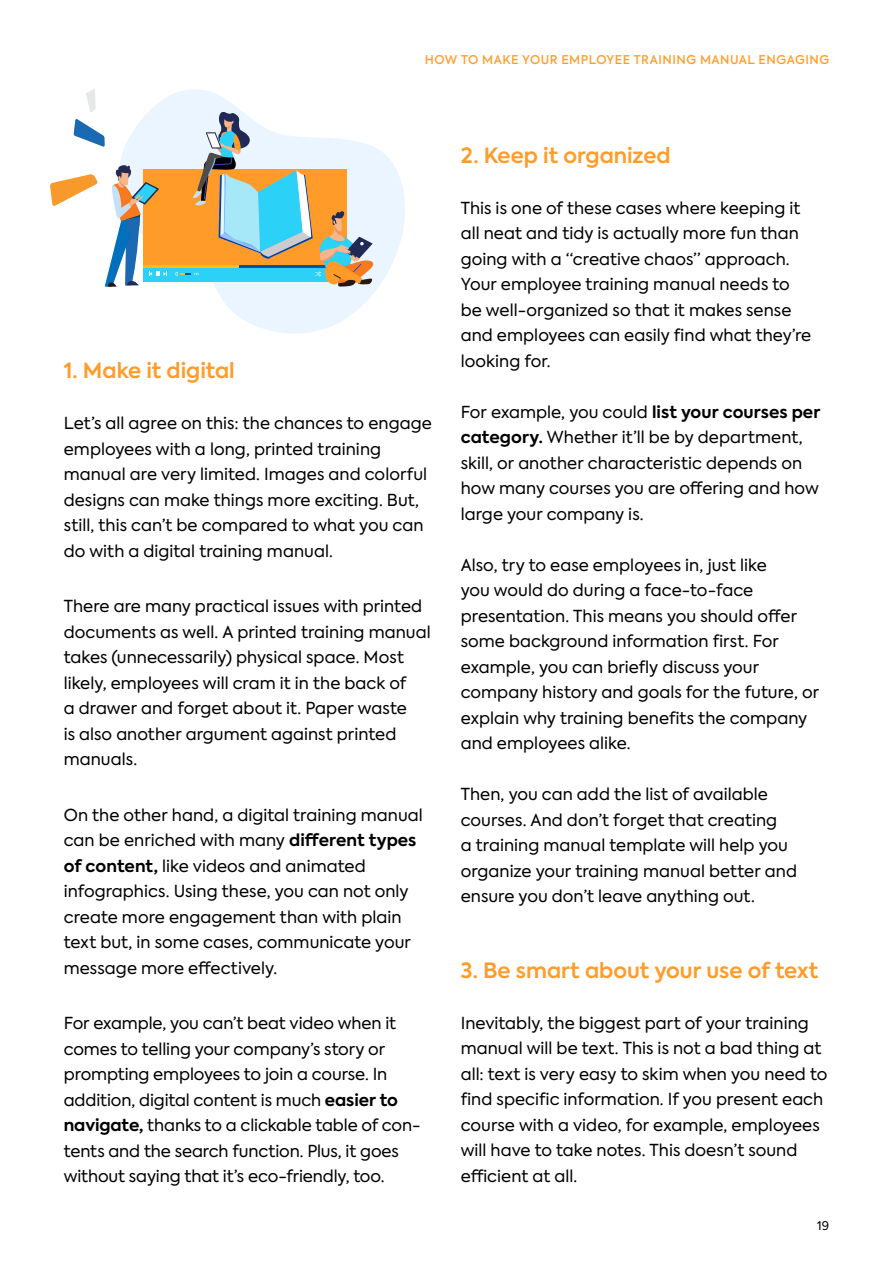
<style>
.page{position:relative;width:893px;height:1263px;background:#fff}
.page>*{position:absolute;margin:0;border:0;box-sizing:border-box;transform-origin:0 0}
.t1{font:600 21px "Axiforma";color:#ff9c29}
.t2{font:16.5px/25.5px "Axiforma";color:#000}
.t3{font:500 12px "Axiforma";letter-spacing:.04em;color:#ff9c29}
.t4{font:12px "Axiforma";color:#000}
.s1{font-weight:700}
</style>
<div class="page">
<svg style="left:74px;top:119px;width:31px;height:28px"></svg>
<svg style="left:86px;top:89px;width:10px;height:23px"></svg>
<svg style="left:120px;top:89px;width:285px;height:245px"></svg>
<div style="left:143px;top:169px;width:204px;height:113px;background:#ff9c29"></div>
<div style="left:143px;top:266px;width:204px;height:16px;background:#2bd1f7"></div>
<hr style="left:143px;top:266px;width:96px;height:2px;background:#fcbf0f">
<svg style="left:105px;top:163px;width:62px;height:124px"></svg>
<svg style="left:175px;top:109px;width:200px;height:178px"></svg>
<svg style="left:50px;top:174px;width:48px;height:32px"></svg>
<p class="t3" style="left:425px;top:52px;width:406px">HOW TO MAKE YOUR EMPLOYEE TRAINING MANUAL ENGAGING</p>
<p class="t1" style="left:64px;top:357px;width:172px">1. Make it digital</p>
<p class="t2" style="left:64px;top:411px;width:370px">Let’s all agree on this: the chances to engage employees with a long, printed training manual are very limited. Images and colorful designs can make things more exciting. But, still, this can’t be compared to what you can do with a digital training manual.</p>
<p class="t2" style="left:64px;top:594px;width:368px">There are many practical issues with printed documents as well. A printed training manual takes (unnecessarily) physical space. Most likely, employees will cram it in the back of<br>a drawer and forget about it. Paper waste<br>is also another argument against printed manuals.</p>
<p class="t2" style="left:64px;top:802px;width:360px">On the other hand, a digital training manual can be enriched with many <span class="s1">different types of content,</span> like videos and animated infographics. Using these, you can not only create more engagement than with plain text but, in some cases, communicate your message more effectively.</p>
<p class="t2" style="left:64px;top:1011px;width:358px">For example, you can’t beat video when it comes to telling your company’s story or prompting employees to join a course. In addition, digital content is much <span class="s1">easier to navigate,</span> thanks to a clickable table of con&shy;tents and the search function. Plus, it goes without saying that it’s eco-friendly, too.</p>
<p class="t1" style="left:461px;top:141px;width:211px">2. Keep it organized</p>
<p class="t2" style="left:461px;top:195px;width:352px">This is one of these cases where keeping it all neat and tidy is actually more fun than going with a “creative chaos” approach.<br>Your employee training manual needs to be well-organized so that it makes sense and employees can easily find what they’re looking for.</p>
<p class="t2" style="left:461px;top:399px;width:361px">For example, you could <span class="s1">list your courses per category.</span> Whether it’ll be by department, skill, or another characteristic depends on how many courses you are offering and how large your company is.</p>
<p class="t2" style="left:461px;top:552px;width:360px">Also, try to ease employees in, just like<br>you would do during a face-to-face presentation. This means you should offer some background information first. For example, you can briefly discuss your company history and goals for the future, or explain why training benefits the company and employees alike.</p>
<p class="t2" style="left:461px;top:782px;width:338px">Then, you can add the list of available courses. And don’t forget that creating<br>a training manual template will help you organize your training manual better and ensure you don’t leave anything out.</p>
<p class="t1" style="left:461px;top:956px;width:359px">3. Be smart about your use of text</p>
<p class="t2" style="left:461px;top:1010px;width:368px">Inevitably, the biggest part of your training manual will be text. This is not a bad thing at all: text is very easy to skim when you need to find specific information. If you present each course with a video, for example, employees will have to take notes. This doesn’t sound efficient at all.</p>
<p class="t4" style="left:817px;top:1218px;width:13px">19</p>
</div>
